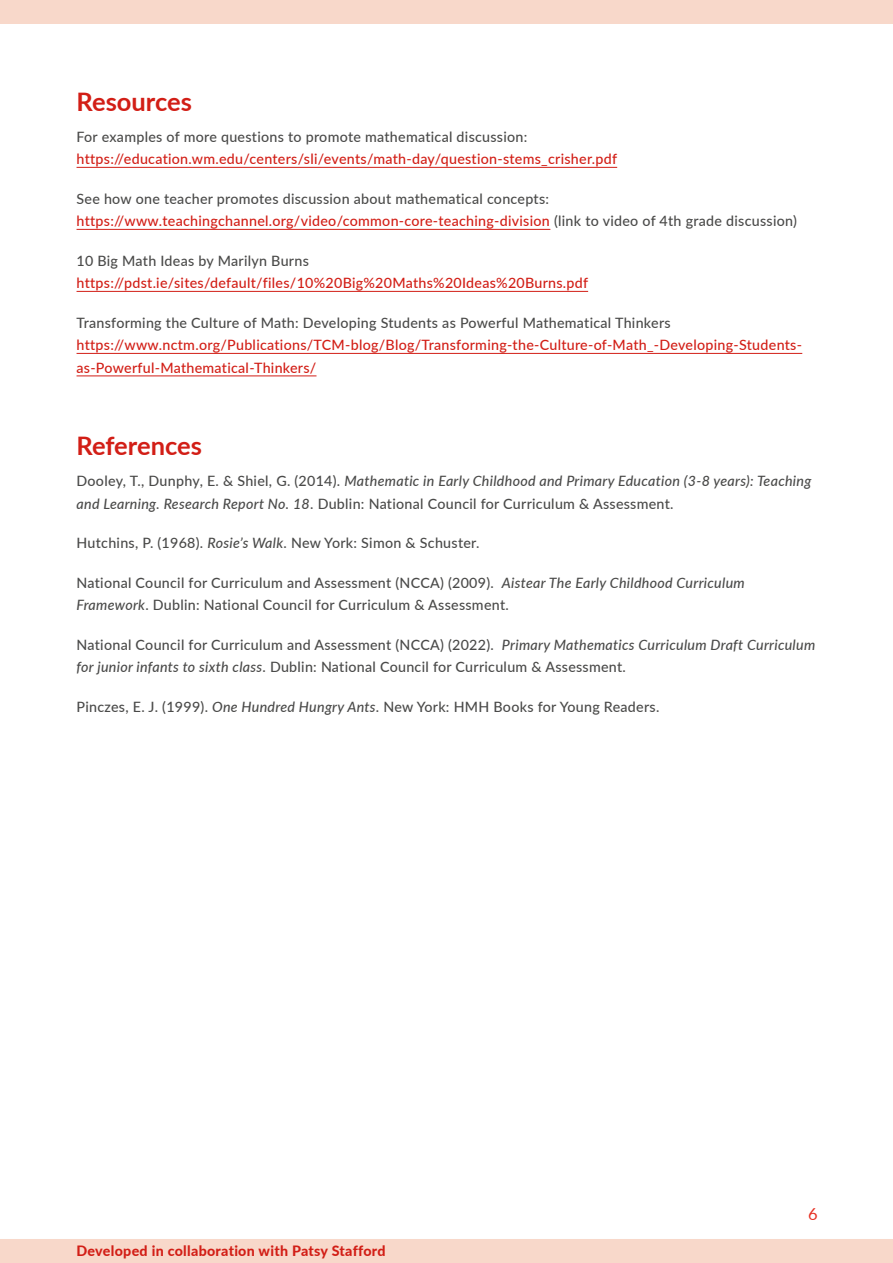
<style>
.page{position:relative;width:893px;height:1263px;background:#fff}
.page>*{position:absolute;margin:0;border:0;box-sizing:border-box;transform-origin:0 0}
.t1{font:700 25.5px "Lato";color:#d21e16}
.t2{font:16.5px "Lato";color:#e63023}
.t3{font:500 14.25px/22.5px "Lato";letter-spacing:.02em;color:#4a4a49}
.t4{font:500 14.25px/22.5px "Lato";letter-spacing:.02em;color:#d21e16}
.t5{font:italic 500 14.25px/22.5px "Lato";letter-spacing:.02em;color:#4a4a49}
.t6{font:800 14.25px "Lato";letter-spacing:.02em;color:#d21e16}
.s1{color:#d21e16}
.s2{font-style:normal}
.s3{font-style:italic}
</style>
<div class="page">
<div style="left:0;top:0;width:893px;height:24px;background:#f8d8ca"></div>
<hr style="left:77px;top:167px;width:540px;height:1px;background:#d21e16">
<hr style="left:77px;top:229px;width:473px;height:1px;background:#d21e16">
<hr style="left:77px;top:291px;width:511px;height:1px;background:#d21e16">
<hr style="left:77px;top:353px;width:725px;height:1px;background:#d21e16">
<hr style="left:77px;top:376px;width:239px;height:1px;background:#d21e16">
<div style="left:0;top:1239px;width:893px;height:24px;background:#f8d8ca"></div>
<h1 class="t1" style="left:77px;top:82px;width:117px">Resources</h1>
<p class="t3" style="left:77px;top:124px;width:452px">For examples of more questions to promote mathematical discussion:</p>
<p class="t4" style="left:77px;top:147px;width:542px">https://education.wm.edu/centers/sli/events/math-day/question-stems_crisher.pdf</p>
<p class="t3" style="left:77px;top:186px;width:722px">See how one teacher promotes discussion about mathematical concepts: <span class="s1">https://www.teachingchannel.org/video/common-core-teaching-division</span> (link to video of 4th grade discussion)</p>
<p class="t3" style="left:77px;top:248px;width:234px">10 Big Math Ideas by Marilyn Burns</p>
<p class="t4" style="left:77px;top:271px;width:513px">https://pdst.ie/sites/default/files/10%20Big%20Maths%20Ideas%20Burns.pdf</p>
<p class="t3" style="left:77px;top:311px;width:596px">Transforming the Culture of Math: Developing Students as Powerful Mathematical Thinkers</p>
<p class="t4" style="left:77px;top:333px;width:727px">https://www.nctm.org/Publications/TCM-blog/Blog/Transforming-the-Culture-of-Math_-Developing-Students&shy;as-Powerful-Mathematical-Thinkers/</p>
<h1 class="t1" style="left:77px;top:427px;width:127px">References</h1>
<p class="t5" style="left:77px;top:469px;width:736px"><span class="s2">Dooley, T., Dunphy, E. &amp; Shiel, G. (2014).</span> Mathematic in Early Childhood and Primary Education (3-8 years): Teaching and Learning. Research Report No. 18<span class="s2">. Dublin: National Council for Curriculum &amp; Assessment.</span></p>
<p class="t3" style="left:77px;top:531px;width:404px">Hutchins, P. (1968). <span class="s3">Rosie’s Walk</span>. New York: Simon &amp; Schuster.</p>
<p class="t3" style="left:77px;top:571px;width:670px">National Council for Curriculum and Assessment (NCCA) (2009). <span class="s3">Aistear The Early Childhood Curriculum<br>Framework</span>. Dublin: National Council for Curriculum &amp; Assessment.</p>
<p class="t3" style="left:77px;top:633px;width:740px">National Council for Curriculum and Assessment (NCCA) (2022). <span class="s3">Primary Mathematics Curriculum Draft Curriculum for junior infants to sixth class</span>. Dublin: National Council for Curriculum &amp; Assessment.</p>
<p class="t3" style="left:77px;top:695px;width:584px">Pinczes, E. J. (1999). <span class="s3">One Hundred Hungry Ants</span>. New York: HMH Books for Young Readers.</p>
<p class="t6" style="left:77px;top:1240px;width:311px">Developed in collaboration with Patsy Stafford</p>
<p class="t2" style="left:808px;top:1202px;width:11px">6</p>
</div>
